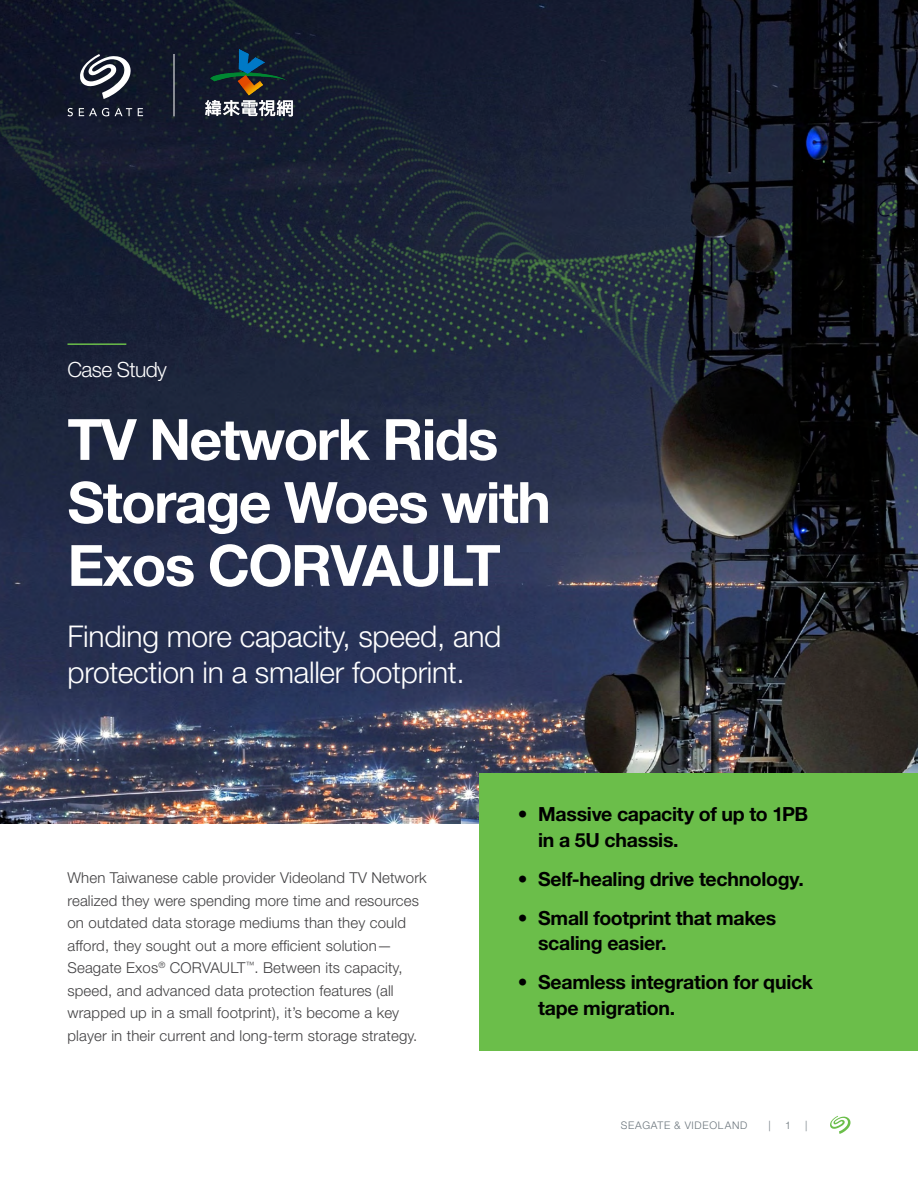
<style>
.page{position:relative;width:918px;height:1188px;background:#fff}
.page>*{position:absolute;margin:0;border:0;box-sizing:border-box;transform-origin:0 0}
.t1{font:700 57px/63px "Helvetica Neue LT Std";letter-spacing:-.03em;color:#fff}
.t2{font:300 30px/36px "Helvetica Neue LT Std";letter-spacing:-.01em;color:#fff}
.t3{font:300 21px "Helvetica Neue LT Std";letter-spacing:-.03em;color:#fff}
.t4{font:700 19.5px/25.5px "Helvetica Neue LT Std";letter-spacing:-.015em;color:#000}
.t5{font:300 15px/22.5px "Helvetica Neue LT Std";letter-spacing:.01em;color:#414042}
.t6{font:300 10.5px "Helvetica Neue LT Std";letter-spacing:.07em;color:#6a747b}
</style>
<div class="page">
<svg style="left:830px;top:1116px;width:21px;height:18px"></svg>
<img style="left:0;top:0;width:918px;height:824px">
<hr style="left:67px;top:343px;width:59px;height:2px;background:#6bbe4a">
<div style="left:479px;top:773px;width:439px;height:278px;background:#6bbe4a"></div>
<svg style="left:80px;top:54px;width:51px;height:45px"></svg>
<svg style="left:68px;top:108px;width:5px;height:8px"></svg>
<svg style="left:79px;top:108px;width:30px;height:8px"></svg>
<svg style="left:115px;top:108px;width:17px;height:8px"></svg>
<svg style="left:138px;top:108px;width:5px;height:8px"></svg>
<hr style="left:174px;top:54px;width:1px;height:62px;background:#fff">
<img style="left:202px;top:48px;width:94px;height:73px">
<h3 class="t3" style="left:68px;top:357px;width:101px">Case Study</h3>
<h1 class="t1" style="left:68px;top:407px;width:485px">TV Network Rids<br>Storage Woes with<br>Exos CORVAULT</h1>
<h2 class="t2" style="left:68px;top:618px;width:435px">Finding more capacity, speed, and protection in a smaller footprint.</h2>
<p class="t5" style="left:68px;top:866px;width:361px">When Taiwanese cable provider Videoland TV Network realized they were spending more time and resources on outdated data storage mediums than they could afford, they sought out a more efficient solution— Seagate Exos<sup>®</sup> CORVAULT<sup>™</sup>. Between its capacity, speed, and advanced data protection features (all wrapped up in a small footprint), it’s become a key player in their current and long-term storage strategy.</p>
<h3 class="t4" style="left:538px;top:801px;width:272px;text-indent:-20px">• Massive capacity of up to 1PB in a 5U chassis.</h3>
<h3 class="t4" style="left:518px;top:866px;width:288px">• Self-healing drive technology.</h3>
<h3 class="t4" style="left:538px;top:905px;width:240px;text-indent:-20px">• Small footprint that makes scaling easier.</h3>
<h3 class="t4" style="left:538px;top:969px;width:276px;text-indent:-20px">• Seamless integration for quick tape migration.</h3>
<p class="t6" style="left:621px;top:1118px;width:128px">SEAGATE &amp; VIDEOLAND</p>
<p class="t6" style="left:769px;top:1118px;width:4px">|</p>
<p class="t6" style="left:785px;top:1118px;width:7px">1</p>
<p class="t6" style="left:805px;top:1118px;width:4px">|</p>
</div>
